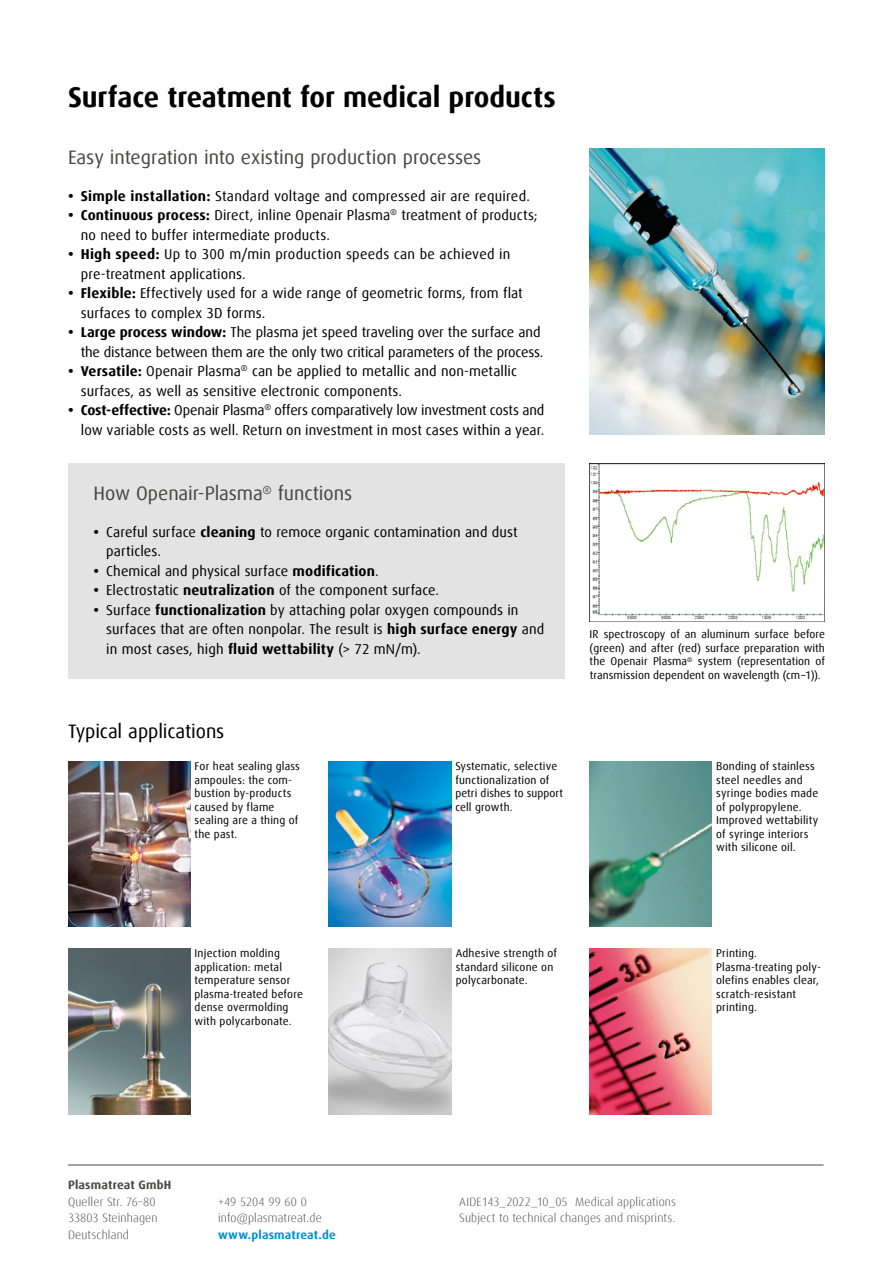
<style>
.page{position:relative;width:893px;height:1263px;background:#fff}
.page>*{position:absolute;margin:0;border:0;box-sizing:border-box;transform-origin:0 0}
.t1{font:700 28.5px "Dax Offc Pro";color:#000}
.t2{font:19.5px "Dax Offc Pro";letter-spacing:-.005em;color:#484847}
.t3{font:19.5px "Dax Offc Pro";letter-spacing:-.005em;color:#000}
.t4{font:14.25px/19.5px "Dax Offc Pro";letter-spacing:.005em;color:#000}
.t5{font:300 12px/16.5px "Dax Offc Pro";letter-spacing:.015em;color:#484847}
.t6{font:700 12px "Dax Offc Pro";letter-spacing:.015em;color:#0091d4}
.t7{font:700 12px "Dax Offc Pro";letter-spacing:.015em;color:#484847}
.t8{font:11.25px/13.5px "Dax Offc Pro";letter-spacing:.015em;color:#000}
.s1{font-weight:700}
</style>
<div class="page">
<hr style="left:68px;top:1165px;width:755px;height:1px;background:#484847">
<img style="left:590px;top:463px;width:235px;height:158px">
<img style="left:68px;top:761px;width:122px;height:165px">
<img style="left:68px;top:948px;width:122px;height:166px">
<img style="left:329px;top:761px;width:122px;height:165px">
<img style="left:329px;top:948px;width:122px;height:166px">
<img style="left:590px;top:761px;width:122px;height:165px">
<img style="left:590px;top:948px;width:122px;height:166px">
<div style="left:68px;top:463px;width:496px;height:216px;background:#e3e3e3"></div>
<img style="left:590px;top:149px;width:235px;height:286px">
<h1 class="t1" style="left:68px;top:79px;width:489px">Surface treatment for medical products</h1>
<h2 class="t2" style="left:68px;top:145px;width:415px">Easy integration into existing production processes</h2>
<p class="t4" style="left:68px;top:186px;width:463px"><span class="s1">• Simple installation:</span> Standard voltage and compressed air are required.</p>
<p class="t4" style="left:81px;top:205px;width:458px;text-indent:-13px"><span class="s1">• Continuous process:</span> Direct, inline Openair Plasma<sup>®</sup> treatment of products; no need to buffer intermediate products.</p>
<p class="t4" style="left:81px;top:244px;width:431px;text-indent:-13px"><span class="s1">• High speed:</span> Up to 300 m/min production speeds can be achieved in pre-treatment applications.</p>
<p class="t4" style="left:81px;top:283px;width:444px;text-indent:-13px"><span class="s1">• Flexible:</span> Effectively used for a wide range of geometric forms, from flat surfaces to complex 3D forms.</p>
<p class="t4" style="left:68px;top:322px;width:477px;text-align:right"><span class="s1">• Large process window:</span> The plasma jet speed traveling over the surface and the distance between them are the only two critical parameters of the process.</p>
<p class="t4" style="left:81px;top:362px;width:438px;text-indent:-13px"><span class="s1">• Versatile:</span> Openair Plasma<sup>®</sup> can be applied to metallic and non-metallic surfaces, as well as sensitive electronic components.</p>
<p class="t4" style="left:68px;top:401px;width:478px;text-align:right"><span class="s1">• Cost-effective:</span> Openair Plasma<sup>®</sup> offers comparatively low investment costs and low variable costs as well. Return on investment in most cases within a year.</p>
<h2 class="t2" style="left:94px;top:481px;width:260px">How Openair-Plasma<sup>®</sup> functions</h2>
<p class="t4" style="left:106px;top:522px;width:413px;text-indent:-13px"><span class="s1">•</span> Careful surface <span class="s1">cleaning</span> to remoce organic contamination and dust particles.</p>
<p class="t4" style="left:94px;top:561px;width:287px"><span class="s1">•</span> Chemical and physical surface <span class="s1">modification</span>.</p>
<p class="t4" style="left:94px;top:580px;width:347px"><span class="s1">•</span> Electrostatic <span class="s1">neutralization</span> of the component surface.</p>
<p class="t4" style="left:106px;top:600px;width:439px;text-indent:-13px"><span class="s1">•</span> Surface <span class="s1">functionalization</span> by attaching polar oxygen compounds in surfaces that are often nonpolar. The result is <span class="s1">high surface energy</span> and in most cases, high <span class="s1">fluid wettability</span> (&gt; 72 mN/m).</p>
<h2 class="t3" style="left:68px;top:719px;width:158px">Typical applications</h2>
<p class="t8" style="left:590px;top:628px;width:237px;text-align:justify">IR spectroscopy of an aluminum surface before (green) and after (red) surface preparation with the Openair Plasma<sup>®</sup> system (representation of transmission dependent on wavelength (cm−1)).</p>
<p class="t8" style="left:195px;top:759px;width:107px">For heat sealing glass ampoules: the com&shy;bustion by-products caused by flame sealing are a thing of the past.</p>
<p class="t8" style="left:455px;top:759px;width:109px">Systematic, selective functionalization of petri dishes to support cell growth.</p>
<p class="t8" style="left:716px;top:759px;width:104px">Bonding of stainless steel needles and syringe bodies made of polypropylene.<br>Improved wettability of syringe interiors with silicone oil.</p>
<p class="t8" style="left:195px;top:946px;width:110px">Injection molding application: metal temperature sensor plasma-treated before dense overmolding with polycarbonate.</p>
<p class="t8" style="left:456px;top:946px;width:103px">Adhesive strength of standard silicone on polycarbonate.</p>
<p class="t8" style="left:716px;top:946px;width:106px">Printing.<br>Plasma-treating poly&shy;olefins enables clear, scratch-resistant printing.</p>
<p class="t7" style="left:68px;top:1177px;width:105px">Plasmatreat GmbH</p>
<p class="t5" style="left:68px;top:1193px;width:91px">Queller Str. 76–80<br>33803 Steinhagen<br>Deutschland</p>
<p class="t5" style="left:218px;top:1193px;width:105px">+49 5204 99 60 0 info@plasmatreat.de</p>
<p class="t6" style="left:218px;top:1227px;width:119px">www.plasmatreat.de</p>
<p class="t5" style="left:459px;top:1193px;width:218px">AIDE143_2022_10_05 Medical applications<br>Subject to technical changes and misprints.</p>
</div>
